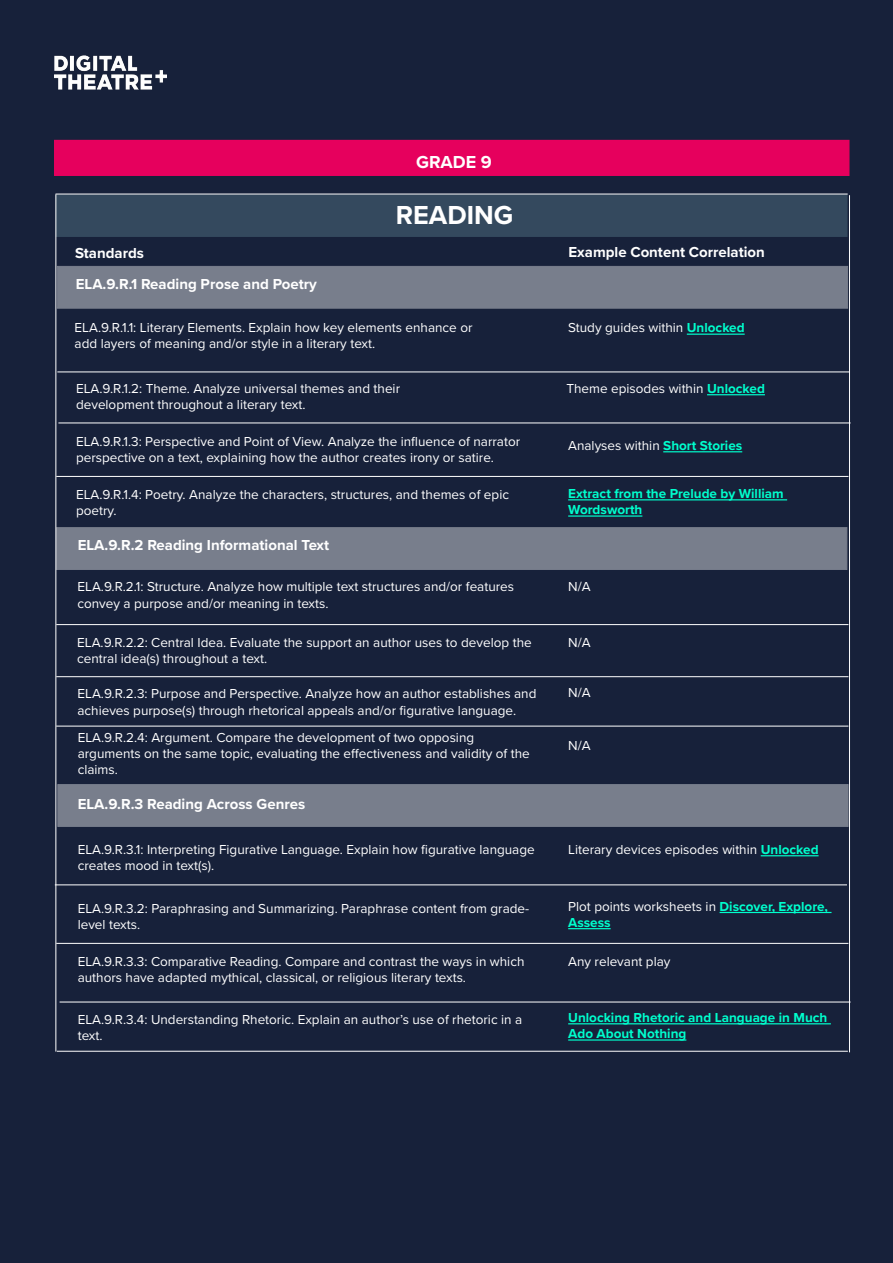
<style>
.page{position:relative;width:893px;height:1263px;background:#17213a}
.page>*{position:absolute;margin:0;border:0;box-sizing:border-box;transform-origin:0 0}
.t1{font:700 27px "Proxima Nova";color:#fff}
.t2{font:700 18px "Proxima Nova";color:#fff}
.t3{font:700 15px "Proxima Nova";color:#fff}
.t4{font:13.5px/16.2px "Proxima Nova";color:#fff}
.t5{font:700 13.5px/16.2px "Proxima Nova";color:#00ffcd}
.s1{font-weight:700;color:#00ffcd}
.s2{font-weight:400;color:#fff}
</style>
<div class="page">
<div style="left:54px;top:140px;width:795px;height:36px;background:#e6005d"></div>
<div style="left:56px;top:194px;width:791px;height:43px;background:#34495e"></div>
<div style="left:57px;top:266px;width:791px;height:43px;background:#787e8c"></div>
<hr style="left:55px;top:194px;width:1px;height:857px;background:#fff">
<hr style="left:55px;top:194px;width:793px;height:1px;background:#fff">
<div style="left:56px;top:527px;width:791px;height:43px;background:#787e8c"></div>
<hr style="left:56px;top:624px;width:792px;height:1px;background:#fff">
<hr style="left:57px;top:372px;width:792px;height:1px;background:#fff">
<hr style="left:58px;top:423px;width:793px;height:1px;background:#fff">
<hr style="left:60px;top:1002px;width:791px;height:1px;background:#fff">
<hr style="left:707px;top:394px;width:58px;height:1px;background:#00ffcd">
<hr style="left:56px;top:476px;width:792px;height:1px;background:#fff">
<hr style="left:568px;top:499px;width:219px;height:1px;background:#00ffcd">
<hr style="left:568px;top:515px;width:74px;height:2px;background:#00ffcd">
<hr style="left:687px;top:334px;width:58px;height:1px;background:#00ffcd">
<hr style="left:56px;top:676px;width:792px;height:1px;background:#fff">
<hr style="left:56px;top:726px;width:792px;height:1px;background:#fff">
<div style="left:57px;top:784px;width:791px;height:43px;background:#787e8c"></div>
<hr style="left:55px;top:884px;width:792px;height:1px;background:#fff">
<hr style="left:56px;top:943px;width:792px;height:1px;background:#fff">
<hr style="left:761px;top:855px;width:58px;height:1px;background:#00ffcd">
<hr style="left:720px;top:912px;width:111px;height:1px;background:#00ffcd">
<hr style="left:568px;top:928px;width:43px;height:1px;background:#00ffcd">
<hr style="left:568px;top:1023px;width:263px;height:1px;background:#00ffcd">
<hr style="left:568px;top:1039px;width:118px;height:1px;background:#00ffcd">
<hr style="left:57px;top:1051px;width:791px;height:1px;background:#fff">
<hr style="left:849px;top:195px;width:1px;height:857px;background:#fff">
<hr style="left:663px;top:451px;width:79px;height:1px;background:#00ffcd">
<img style="left:55px;top:54px;width:112px;height:36px">
<h2 class="t2" style="left:416px;top:148px;width:77px">GRADE 9</h2>
<h1 class="t1" style="left:396px;top:195px;width:119px">READING</h1>
<p class="t3" style="left:75px;top:242px;width:71px">Standards</p>
<p class="t3" style="left:569px;top:241px;width:198px">Example Content Correlation</p>
<p class="t3" style="left:76px;top:273px;width:243px">ELA.9.R.1 Reading Prose and Poetry</p>
<p class="t4" style="left:75px;top:319px;width:399px">ELA.9.R.1.1: Literary Elements. Explain how key elements enhance or add layers of meaning and/or style in a literary text.</p>
<p class="t4" style="left:568px;top:319px;width:178px">Study guides within <span class="s1">Unlocked</span></p>
<p class="t4" style="left:76px;top:380px;width:326px">ELA.9.R.1.2: Theme. Analyze universal themes and their development throughout a literary text.</p>
<p class="t4" style="left:566px;top:380px;width:200px">Theme episodes within <span class="s1">Unlocked</span></p>
<p class="t4" style="left:76px;top:433px;width:446px">ELA.9.R.1.3: Perspective and Point of View. Analyze the influence of narrator perspective on a text, explaining how the author creates irony or satire.</p>
<p class="t4" style="left:76px;top:486px;width:434px">ELA.9.R.1.4: Poetry. Analyze the characters, structures, and themes of epic poetry.</p>
<p class="t3" style="left:78px;top:534px;width:253px">ELA.9.R.2 Reading Informational Text</p>
<p class="t4" style="left:77px;top:578px;width:438px">ELA.9.R.2.1: Structure. Analyze how multiple text structures and/or features convey a purpose and/or meaning in texts.</p>
<p class="t4" style="left:568px;top:578px;width:24px">N/A</p>
<p class="t4" style="left:568px;top:437px;width:176px">Analyses within <span class="s1">Short Stories</span></p>
<p class="t5" style="left:568px;top:485px;width:217px">Extract from the Prelude by William<br>Wordsworth</p>
<p class="t4" style="left:77px;top:634px;width:456px">ELA.9.R.2.2: Central Idea. Evaluate the support an author uses to develop the central idea(s) throughout a text.</p>
<p class="t4" style="left:568px;top:633px;width:24px">N/A</p>
<p class="t4" style="left:77px;top:685px;width:460px">ELA.9.R.2.3: Purpose and Perspective. Analyze how an author establishes and achieves purpose(s) through rhetorical appeals and/or figurative language.</p>
<p class="t4" style="left:568px;top:684px;width:24px">N/A</p>
<p class="t4" style="left:78px;top:729px;width:454px">ELA.9.R.2.4: Argument. Compare the development of two opposing arguments on the same topic, evaluating the effectiveness and validity of the claims.</p>
<p class="t3" style="left:78px;top:793px;width:229px">ELA.9.R.3 Reading Across Genres</p>
<p class="t4" style="left:78px;top:841px;width:458px">ELA.9.R.3.1: Interpreting Figurative Language. Explain how figurative language creates mood in text(s).</p>
<p class="t4" style="left:78px;top:900px;width:453px">ELA.9.R.3.2: Paraphrasing and Summarizing. Paraphrase content from grade&shy;level texts.</p>
<p class="t4" style="left:78px;top:953px;width:448px">ELA.9.R.3.3: Comparative Reading. Compare and contrast the ways in which authors have adapted mythical, classical, or religious literary texts.</p>
<p class="t4" style="left:78px;top:1011px;width:446px">ELA.9.R.3.4: Understanding Rhetoric. Explain an author’s use of rhetoric in a text.</p>
<p class="t4" style="left:568px;top:737px;width:24px">N/A</p>
<p class="t4" style="left:568px;top:841px;width:252px">Literary devices episodes within <span class="s1">Unlocked</span></p>
<p class="t5" style="left:568px;top:898px;width:261px"><span class="s2">Plot points worksheets in</span> Discover, Explore,<br>Assess</p>
<p class="t4" style="left:568px;top:953px;width:104px">Any relevant play</p>
<p class="t5" style="left:568px;top:1009px;width:261px">Unlocking Rhetoric and Language in Much<br>Ado About Nothing</p>
</div>
